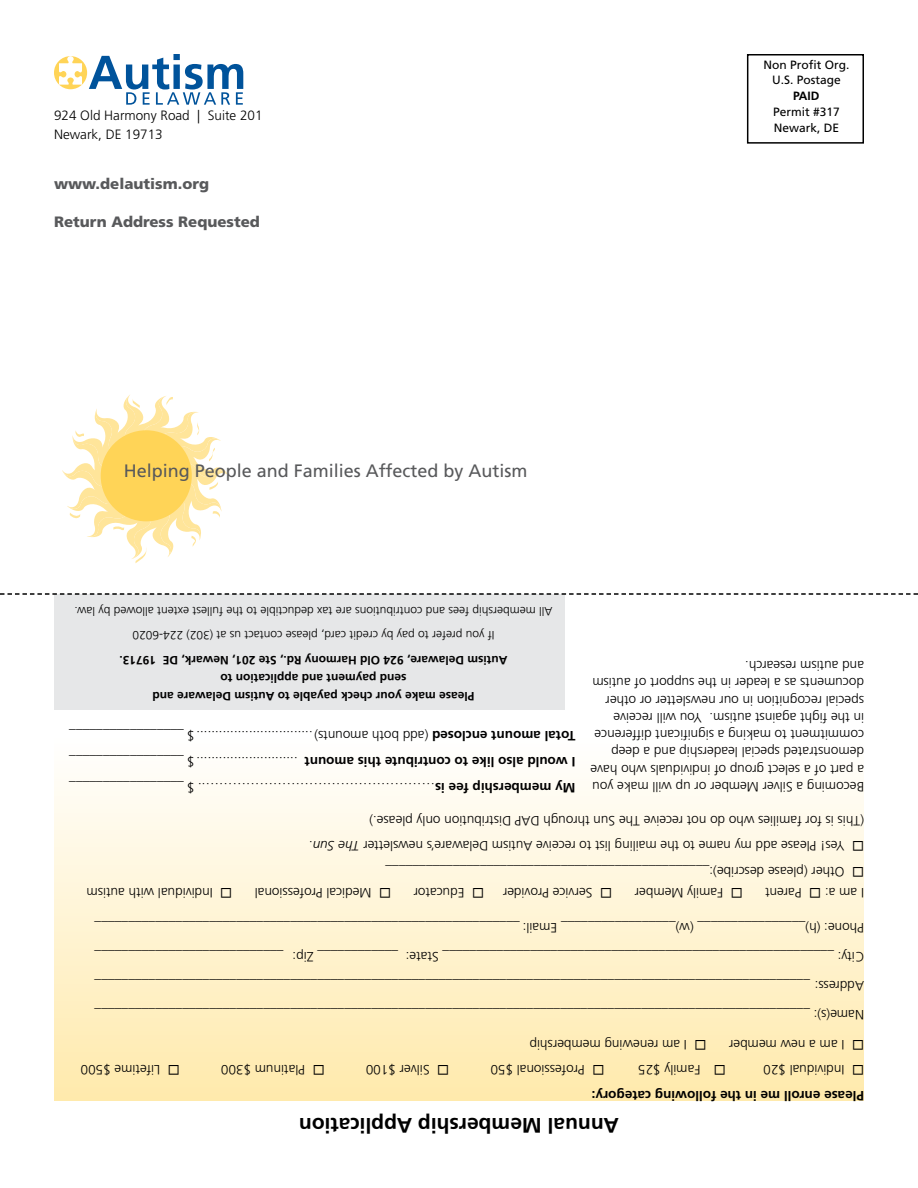
<style>
.page{position:relative;width:918px;height:1188px;background:#fff}
.page>*{position:absolute;margin:0;border:0;box-sizing:border-box;transform-origin:0 0}
.t1{font:700 21px "Frutiger";color:#000}
.t2{font:18px "Frutiger";color:#58595b}
.t3{font:900 15px "Frutiger";color:#58595b}
.t4{font:300 13.5px/17.2px "Frutiger";color:#000}
.t5{font:700 13.5px "Frutiger";color:#000}
.t6{font:300 12px/24.8px "Frutiger";color:#000;text-align:center}
.t7{font:700 12px/18px "Frutiger";color:#000;text-align:center}
.t8{font:12px/15.8px "Frutiger";color:#000;text-align:center}
.s1{font-weight:700}
.s2{font-style:italic}
</style>
<div class="page">
<div style="left:54px;top:735px;width:810px;height:366px;background:linear-gradient(to bottom,#fff,#ffeaac)"></div>
<svg style="left:62px;top:395px;width:167px;height:168px"></svg>
<div style="left:54px;top:594px;width:511px;height:116px;background:#e6e7e8"></div>
<div style="left:747px;top:54px;width:117px;height:90px;border:2px solid #000"></div>
<div style="left:54px;top:56px;width:33px;height:33px;background:#ffd457;border-radius:50%"></div>
<svg style="left:59px;top:56px;width:23px;height:29px"></svg>
<svg style="left:89px;top:54px;width:154px;height:51px"></svg>
<svg style="left:0;top:593px;width:918px;height:2px"></svg>
<svg style="left:169px;top:1065px;width:10px;height:10px"></svg>
<svg style="left:314px;top:1065px;width:10px;height:10px"></svg>
<svg style="left:438px;top:1065px;width:10px;height:10px"></svg>
<svg style="left:593px;top:1065px;width:10px;height:10px"></svg>
<svg style="left:715px;top:1065px;width:10px;height:10px"></svg>
<svg style="left:853px;top:1065px;width:10px;height:10px"></svg>
<svg style="left:696px;top:1040px;width:9px;height:10px"></svg>
<svg style="left:853px;top:1040px;width:10px;height:10px"></svg>
<svg style="left:221px;top:888px;width:10px;height:10px"></svg>
<svg style="left:380px;top:888px;width:10px;height:10px"></svg>
<svg style="left:473px;top:888px;width:10px;height:10px"></svg>
<svg style="left:601px;top:888px;width:10px;height:10px"></svg>
<svg style="left:732px;top:888px;width:10px;height:10px"></svg>
<svg style="left:853px;top:867px;width:10px;height:10px"></svg>
<svg style="left:853px;top:841px;width:10px;height:10px"></svg>
<p class="t4" style="left:54px;top:105px;width:210px;line-height:19.5px">924 Old Harmony Road | Suite 201<br>Newark, DE 19713</p>
<p class="t3" style="left:54px;top:175px;width:157px">www.delautism.org</p>
<p class="t3" style="left:54px;top:213px;width:207px">Return Address Requested</p>
<p class="t8" style="left:763px;top:57px;width:88px">Non Profit Org.<br>U.S. Postage</p>
<p class="t7" style="left:793px;top:87px;width:28px">PAID</p>
<p class="t8" style="left:773px;top:104px;width:68px;text-align:left">Permit #317<br>Newark, DE</p>
<h2 class="t2" style="left:124px;top:460px;width:405px">Helping People and Families Affected by Autism</h2>
<p class="t6" style="left:552px;top:648px;width:479px;rotate:-180deg">If you prefer to pay by credit card, please contact us at (302) 224-6020<br>All membership fees and contributions are tax deductible to the fullest extent allowed by law.</p>
<p class="t7" style="left:507px;top:705px;width:388px;rotate:-180deg">Please make your check payable to Autism Delaware and<br>send payment and application to<br>Autism Delaware, 924 Old Harmony Rd. , Ste 201, Newark, DE 19713.</p>
<p class="t4" style="left:575px;top:775px;width:508px;line-height:25.8px;rotate:-180deg"><span class="s1">I would also like to contribute this amount<br>Total amount enclosed</span> (add both amounts) ...............................$ _________________</p>
<p class="t4" style="left:575px;top:800px;width:508px;line-height:25.8px;text-align:right;rotate:-180deg"><span class="s1">My membership fee is</span>…………………………………………….. $ _________________ ........................... $ _________________</p>
<p class="t4" style="left:864px;top:795px;width:275px;rotate:-180deg">Becoming a Silver Member or up will make you a part of a select group of individuals who have demonstrated special leadership and a deep commitment to making a significant difference in the fight against autism. You will receive special recognition in our newsletter or other documents as a leader in the support of autism and autism research.</p>
<p class="t4" style="left:864px;top:829px;width:496px;rotate:-180deg">(This is for families who do not receive The Sun through DAP Distribution only please.)</p>
<p class="t4" style="left:844px;top:855px;width:537px;rotate:-180deg">Yes! Please add my name to the mailing list to receive Autism Delaware’s newsletter <span class="s2">The Sun</span>.</p>
<p class="t4" style="left:844px;top:903px;width:461px;line-height:21px;text-indent:-20px;rotate:-180deg">I am a: ◻<br>Other (please describe):________________________________________________</p>
<p class="t4" style="left:213px;top:901px;width:128px;rotate:-180deg">Individual with autism</p>
<p class="t4" style="left:372px;top:901px;width:118px;rotate:-180deg">Medical Professional</p>
<p class="t4" style="left:465px;top:901px;width:53px;rotate:-180deg">Educator</p>
<p class="t4" style="left:593px;top:901px;width:91px;rotate:-180deg">Service Provider</p>
<p class="t4" style="left:723px;top:901px;width:90px;rotate:-180deg">Family Member</p>
<p class="t4" style="left:802px;top:901px;width:38px;rotate:-180deg">Parent</p>
<p class="t4" style="left:864px;top:971px;width:771px;line-height:29.2px;rotate:-180deg">City: __________________________________________________________ State: ____________ Zip:<br>Phone: (h)________________ (w)_________________ Email: _______________________________________________________________</p>
<p class="t4" style="left:864px;top:1030px;width:771px;line-height:29.2px;text-align:right;rotate:-180deg">Name(s): __________________________________________________________________________________________________________<br>Address: __________________________________________________________________________________________________________ ____________________________</p>
<p class="t4" style="left:687px;top:1053px;width:159px;rotate:-180deg">I am renewing membership</p>
<p class="t4" style="left:844px;top:1053px;width:117px;rotate:-180deg">I am a new member</p>
<p class="t4" style="left:160px;top:1079px;width:81px;rotate:-180deg">Lifetime $500</p>
<p class="t4" style="left:305px;top:1079px;width:86px;rotate:-180deg">Platinum $300</p>
<p class="t4" style="left:430px;top:1079px;width:65px;rotate:-180deg">Silver $100</p>
<p class="t4" style="left:585px;top:1079px;width:96px;rotate:-180deg">Professional $50</p>
<p class="t4" style="left:700px;top:1079px;width:64px;rotate:-180deg">Family $25</p>
<p class="t4" style="left:844px;top:1079px;width:83px;rotate:-180deg">Individual $20</p>
<p class="t5" style="left:864px;top:1104px;width:274px;rotate:-180deg">Please enroll me in the following category:</p>
<h1 class="t1" style="left:619px;top:1137px;width:321px;rotate:-180deg">Annual Membership Application</h1>
</div>
